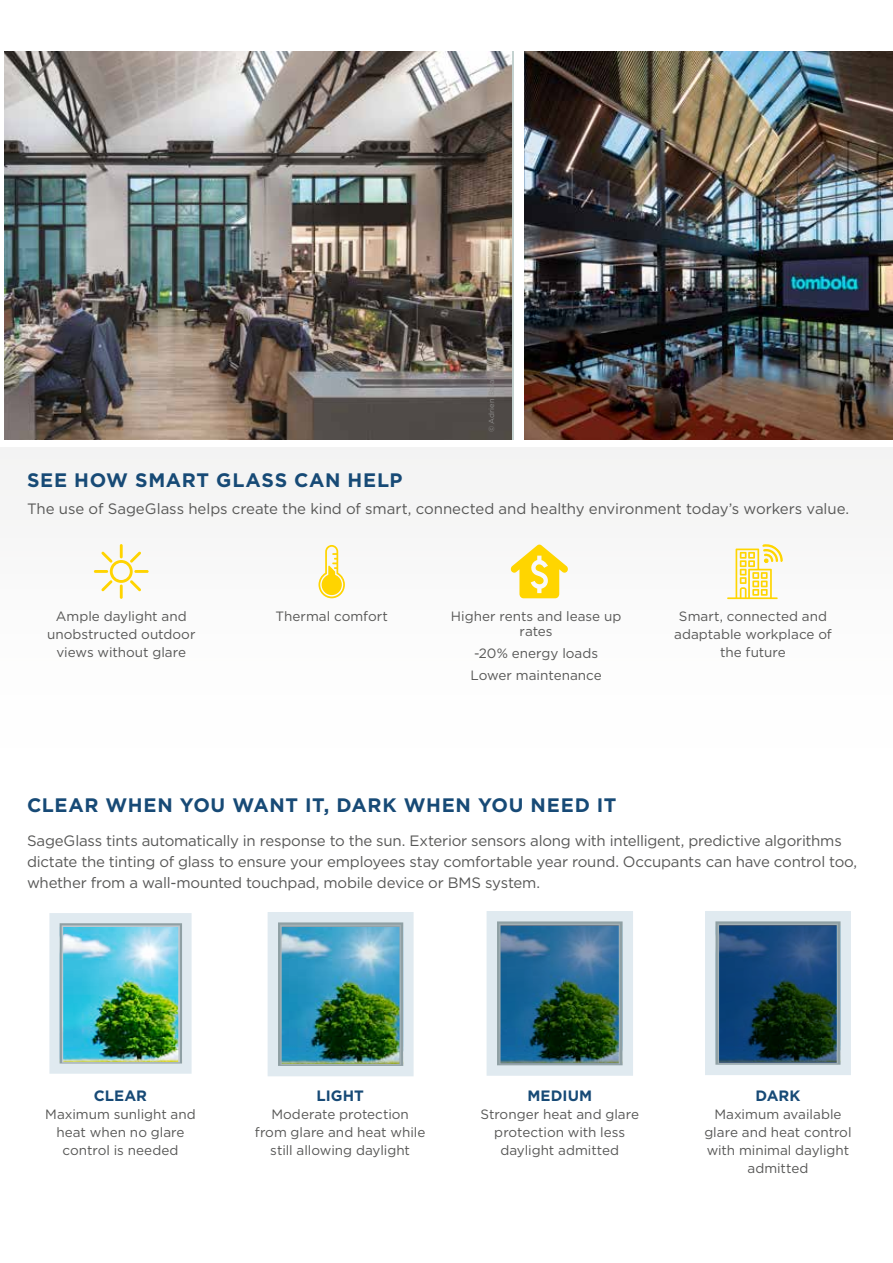
<style>
.page{position:relative;width:893px;height:1263px;background:#fff}
.page>*{position:absolute;margin:0;border:0;box-sizing:border-box;transform-origin:0 0}
.t1{font:700 19.5px "Gotham";letter-spacing:.03em;color:#174a76}
.t2{font:15px/21px "Gotham";letter-spacing:-.015em;color:#575756}
.t3{font:700 15px "Gotham";color:#174a76}
.t4{font:13.5px/18px "Gotham";color:#575756;text-align:center}
.t5{font:7.5px "Gotham";color:#8e8e8d}
</style>
<div class="page">
<img style="left:4px;top:51px;width:507px;height:388px">
<img style="left:525px;top:51px;width:368px;height:388px">
<img style="left:49px;top:913px;width:143px;height:161px">
<svg style="left:487px;top:911px;width:146px;height:165px"></svg>
<svg style="left:705px;top:911px;width:146px;height:164px"></svg>
<svg style="left:719px;top:925px;width:118px;height:138px"></svg>
<img style="left:268px;top:912px;width:146px;height:164px">
<svg style="left:318px;top:545px;width:27px;height:53px"></svg>
<svg style="left:94px;top:544px;width:55px;height:55px"></svg>
<svg style="left:510px;top:544px;width:58px;height:54px"></svg>
<svg style="left:727px;top:544px;width:56px;height:55px"></svg>
<p class="t5" style="left:487px;top:432px;width:65px;rotate:-90deg">© Adrien Barakat</p>
<h1 class="t1" style="left:27px;top:467px;width:377px">SEE HOW SMART GLASS CAN HELP</h1>
<p class="t2" style="left:27px;top:498px;width:824px">The use of SageGlass helps create the kind of smart, connected and healthy environment today’s workers value.</p>
<p class="t4" style="left:56px;top:607px;width:132px">Ample daylight and</p>
<p class="t4" style="left:275px;top:606px;width:114px">Thermal comfort</p>
<p class="t4" style="left:47px;top:625px;width:150px">unobstructed outdoor views without glare</p>
<p class="t4" style="left:451px;top:609px;width:172px;line-height:15px">Higher rents and lease up rates</p>
<p class="t4" style="left:471px;top:642px;width:133px;line-height:21.8px;text-align:left">-20% energy loads<br>Lower maintenance</p>
<p class="t4" style="left:674px;top:607px;width:159px">Smart, connected and adaptable workplace of the future</p>
<h1 class="t1" style="left:27px;top:792px;width:591px">CLEAR WHEN YOU WANT IT, DARK WHEN YOU NEED IT</h1>
<p class="t2" style="left:27px;top:830px;width:832px">SageGlass tints automatically in response to the sun. Exterior sensors along with intelligent, predictive algorithms dictate the tinting of glass to ensure your employees stay comfortable year round. Occupants can have control too, whether from a wall-mounted touchpad, mobile device or BMS system.</p>
<p class="t3" style="left:94px;top:1085px;width:55px">CLEAR</p>
<p class="t4" style="left:45px;top:1105px;width:152px">Maximum sunlight and heat when no glare control is needed</p>
<p class="t3" style="left:317px;top:1085px;width:49px">LIGHT</p>
<p class="t4" style="left:255px;top:1105px;width:172px">Moderate protection from glare and heat while still allowing daylight</p>
<p class="t3" style="left:527px;top:1085px;width:66px">MEDIUM</p>
<p class="t4" style="left:480px;top:1105px;width:160px">Stronger heat and glare protection with less daylight admitted</p>
<p class="t3" style="left:755px;top:1085px;width:46px">DARK</p>
<p class="t4" style="left:704px;top:1105px;width:149px">Maximum available glare and heat control with minimal daylight admitted</p>
</div>
